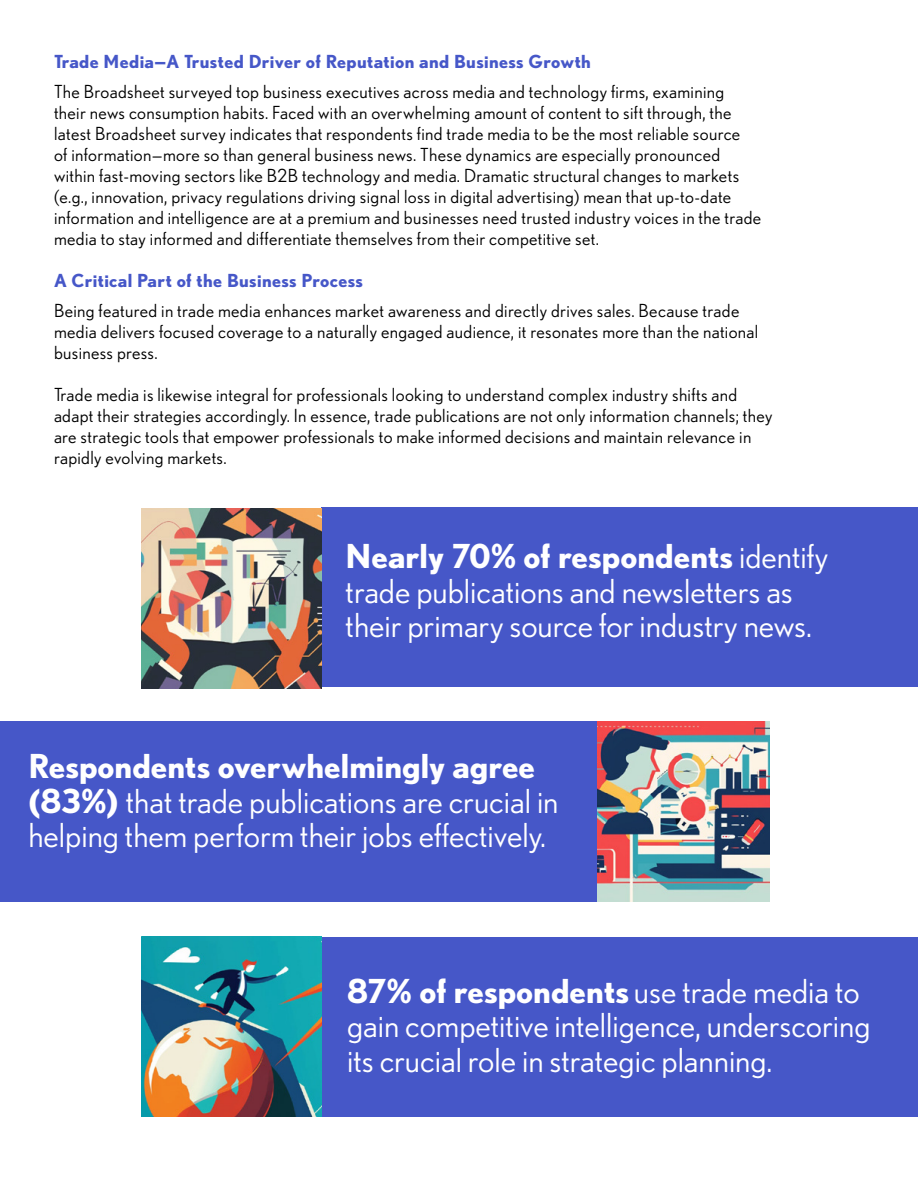
<style>
.page{position:relative;width:918px;height:1188px;background:#fff}
.page>*{position:absolute;margin:0;border:0;box-sizing:border-box;transform-origin:0 0}
.t1{font:33px/34.5px "Nobel";color:#fff}
.t2{font:18px/21px "Nobel";letter-spacing:.02em;color:#000}
.t3{font:700 18px "Nobel";letter-spacing:.02em;color:#4657c8}
.s1{font-weight:700}
</style>
<div class="page">
<div style="left:322px;top:507px;width:596px;height:180px;background:#4657c8"></div>
<img style="left:142px;top:508px;width:180px;height:180px">
<div style="left:322px;top:937px;width:596px;height:180px;background:#4657c8"></div>
<img style="left:142px;top:937px;width:180px;height:180px">
<div style="left:0;top:721px;width:598px;height:181px;background:#4657c8"></div>
<img style="left:598px;top:721px;width:172px;height:181px">
<p class="t3" style="left:54px;top:51px;width:538px">Trade Media—A Trusted Driver of Reputation and Business Growth</p>
<p class="t2" style="left:54px;top:81px;width:709px">The Broadsheet surveyed top business executives across media and technology firms, examining<br>their news consumption habits. Faced with an overwhelming amount of content to sift through, the latest Broadsheet survey indicates that respondents find trade media to be the most reliable source<br>of information—more so than general business news. These dynamics are especially pronounced within fast-moving sectors like B2B technology and media. Dramatic structural changes to markets (e.g., innovation, privacy regulations driving signal loss in digital advertising) mean that up-to-date information and intelligence are at a premium and businesses need trusted industry voices in the trade media to stay informed and differentiate themselves from their competitive set.</p>
<p class="t3" style="left:54px;top:270px;width:310px">A Critical Part of the Business Process</p>
<p class="t2" style="left:54px;top:300px;width:706px">Being featured in trade media enhances market awareness and directly drives sales. Because trade media delivers focused coverage to a naturally engaged audience, it resonates more than the national business press.</p>
<p class="t2" style="left:54px;top:384px;width:720px">Trade media is likewise integral for professionals looking to understand complex industry shifts and adapt their strategies accordingly. In essence, trade publications are not only information channels; they are strategic tools that empower professionals to make informed decisions and maintain relevance in rapidly evolving markets.</p>
<h1 class="t1" style="left:346px;top:539px;width:484px"><span class="s1">Nearly 70% of respondents</span> identify trade publications and newsletters as their primary source for industry news.</h1>
<h1 class="t1" style="left:28px;top:749px;width:532px"><span class="s1">Respondents overwhelmingly agree (83%)</span> that trade publications are crucial in helping them perform their jobs effectively.</h1>
<h1 class="t1" style="left:347px;top:973px;width:525px"><span class="s1">87% of respondents</span> use trade media to gain competitive intelligence, underscoring its crucial role in strategic planning.</h1>
</div>
